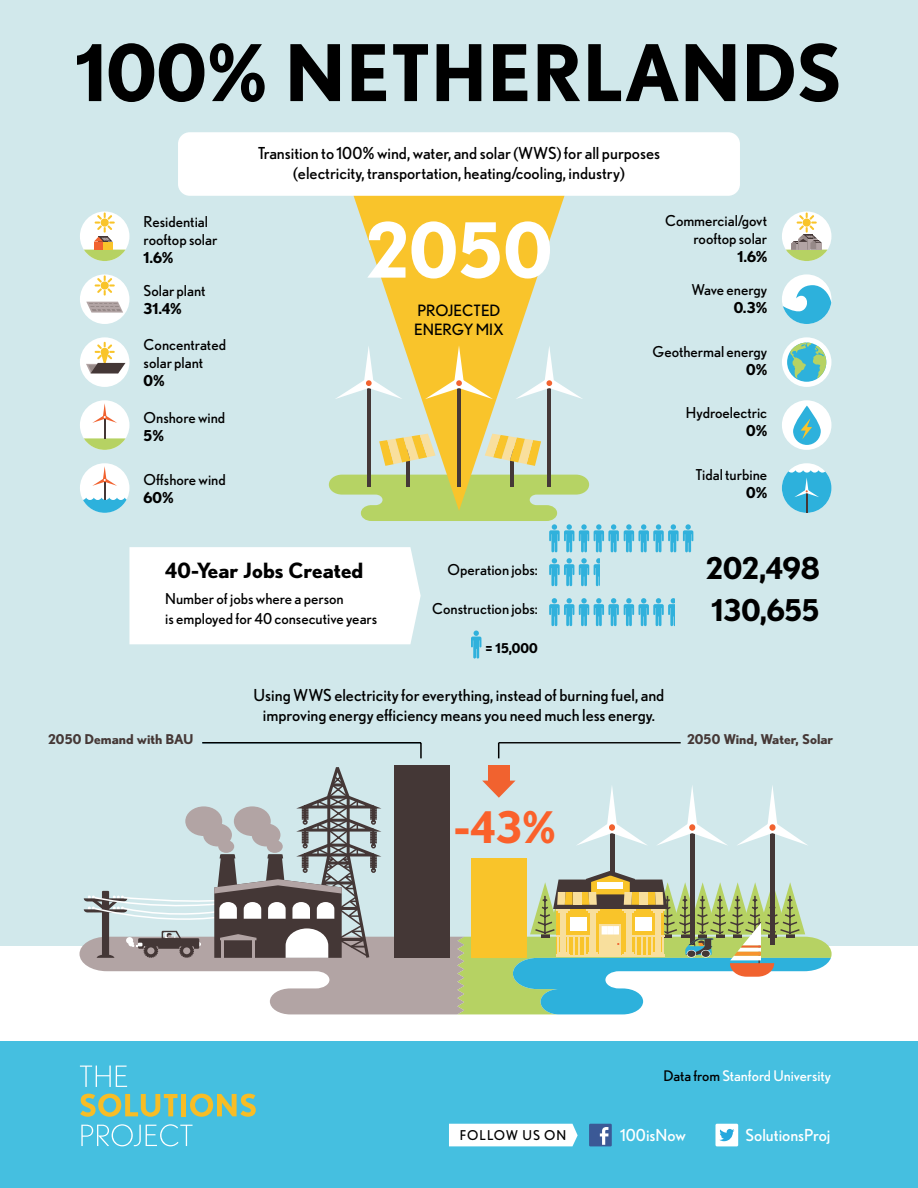
<style>
.page{position:relative;width:918px;height:1188px;background:#fff}
.page>*{position:absolute;margin:0;border:0;box-sizing:border-box;transform-origin:0 0}
.t1{font:700 78px "Nobel";color:#000}
.t2{font:700 75.75px "Nobel";color:#fff}
.t3{font:700 43.5px "Nobel";color:#fa612b}
.t4{font:700 30px/42px "Nobel";letter-spacing:-.005em;color:#000}
.t5{font:700 21px "Nobel";color:#000}
.t6{font:16.5px/19.8px "Nobel";color:#000;text-align:center}
.t7{font:16.5px "Nobel";color:#fff}
.t8{font:15.6px/18.8px "Nobel";color:#000}
.t9{font:15px/18px "Nobel";color:#000}
.t10{font:700 15px "Nobel";color:#000}
.t11{font:14.7px "Nobel";color:#fff}
.t12{font:700 13.5px "Nobel";color:#453836}
.t13{font:13.5px "Nobel";letter-spacing:.08em;color:#000}
.t14{font:700 13.5px "Nobel";color:#000}
.s1{color:#000}
</style>
<div class="page">
<div style="left:0;top:0;width:918px;height:945px;background:#d1e8eb"></div>
<hr style="left:202px;top:742px;width:219px;height:2px;background:#000">
<hr style="left:499px;top:742px;width:182px;height:1px;background:#000">
<svg style="left:80px;top:743px;width:752px;height:271px"></svg>
<div style="left:0;top:1042px;width:918px;height:146px;background:#45bfe0"></div>
<svg style="left:80px;top:1066px;width:47px;height:21px"></svg>
<svg style="left:80px;top:1094px;width:98px;height:23px"></svg>
<div style="left:181px;top:1094px;width:5px;height:22px;background:#f7bd26"></div>
<svg style="left:190px;top:1094px;width:66px;height:23px"></svg>
<svg style="left:81px;top:1124px;width:112px;height:22px"></svg>
<svg style="left:353px;top:196px;width:212px;height:146px;fill:#f9c42b"></svg>
<div style="left:178px;top:132px;width:562px;height:64px;background:#fff;border-radius:12px"></div>
<div style="left:80px;top:212px;width:49px;height:49px;background:#fff;border-radius:50%"></div>
<svg style="left:84px;top:250px;width:41px;height:11px"></svg>
<div style="left:94px;top:242px;width:9px;height:8px;background:#f1622f"></div>
<div style="left:103px;top:242px;width:10px;height:8px;background:#f9c42a"></div>
<svg style="left:94px;top:213px;width:21px;height:29px"></svg>
<div style="left:80px;top:274px;width:49px;height:50px;background:#fff;border-radius:50%"></div>
<svg style="left:95px;top:275px;width:20px;height:21px"></svg>
<svg style="left:86px;top:302px;width:37px;height:11px"></svg>
<div style="left:80px;top:337px;width:49px;height:50px;background:#fff;border-radius:50%"></div>
<div style="left:80px;top:400px;width:49px;height:50px;background:#fff;border-radius:50%"></div>
<div style="left:80px;top:463px;width:49px;height:50px;background:#fff;border-radius:50%"></div>
<div style="left:782px;top:212px;width:49px;height:49px;background:#fff;border-radius:50%"></div>
<svg style="left:786px;top:213px;width:42px;height:48px"></svg>
<div style="left:782px;top:274px;width:49px;height:50px;background:#fff;border-radius:50%"></div>
<svg style="left:783px;top:285px;width:48px;height:39px"></svg>
<div style="left:782px;top:337px;width:49px;height:50px;background:#fff;border-radius:50%"></div>
<svg style="left:787px;top:343px;width:39px;height:39px"></svg>
<svg style="left:790px;top:343px;width:36px;height:36px"></svg>
<div style="left:782px;top:400px;width:49px;height:50px;background:#fff;border-radius:50%"></div>
<svg style="left:793px;top:406px;width:28px;height:39px"></svg>
<svg style="left:801px;top:418px;width:11px;height:21px"></svg>
<div style="left:782px;top:463px;width:49px;height:50px;background:#fff;border-radius:50%"></div>
<svg style="left:782px;top:470px;width:49px;height:43px"></svg>
<div style="left:449px;top:1124px;width:129px;height:22px;background:#fff"></div>
<div style="left:589px;top:1124px;width:23px;height:22px;background:#3b5996"></div>
<svg style="left:600px;top:1127px;width:9px;height:18px"></svg>
<div style="left:716px;top:1124px;width:22px;height:22px;background:#fff;border-radius:2px"></div>
<svg style="left:719px;top:1129px;width:15px;height:12px"></svg>
<svg style="left:83px;top:342px;width:610px;height:317px"></svg>
<div style="left:463px;top:802px;width:85px;height:56px;background:#d1e8eb"></div>
<h1 class="t1" style="left:75px;top:26px;width:769px">100% NETHERLANDS</h1>
<p class="t9" style="left:144px;top:212px;width:75px">Residential rooftop solar</p>
<p class="t10" style="left:144px;top:248px;width:31px">1.6%</p>
<p class="t9" style="left:144px;top:281px;width:63px">Solar plant</p>
<p class="t10" style="left:144px;top:299px;width:40px">31.4%</p>
<p class="t9" style="left:144px;top:335px;width:84px">Concentrated solar plant</p>
<p class="t10" style="left:144px;top:371px;width:23px">0%</p>
<p class="t9" style="left:144px;top:409px;width:83px">Onshore wind</p>
<p class="t10" style="left:144px;top:427px;width:22px">5%</p>
<p class="t9" style="left:144px;top:470px;width:84px">Offshore wind</p>
<p class="t10" style="left:144px;top:488px;width:32px">60%</p>
<p class="t6" style="left:258px;top:143px;width:404px">Transition to 100% wind, water, and solar (WWS) for all purposes (electricity, transportation, heating/cooling, industry)</p>
<h2 class="t2" style="left:366px;top:205px;width:188px">2050</h2>
<p class="t8" style="left:414px;top:301px;width:91px">PROJECTED<br>ENERGY MIX</p>
<p class="t9" style="left:665px;top:212px;width:104px;text-align:right">Commercial/govt rooftop solar</p>
<p class="t10" style="left:738px;top:248px;width:31px">1.6%</p>
<p class="t9" style="left:692px;top:281px;width:77px">Wave energy</p>
<p class="t10" style="left:734px;top:299px;width:35px">0.3%</p>
<p class="t9" style="left:653px;top:342px;width:116px">Geothermal energy</p>
<p class="t10" style="left:746px;top:360px;width:23px">0%</p>
<p class="t9" style="left:686px;top:404px;width:83px">Hydroelectric</p>
<p class="t10" style="left:746px;top:422px;width:23px">0%</p>
<p class="t9" style="left:696px;top:465px;width:73px">Tidal turbine</p>
<p class="t10" style="left:746px;top:483px;width:23px">0%</p>
<h3 class="t5" style="left:165px;top:558px;width:200px">40-Year Jobs Created</h3>
<p class="t9" style="left:165px;top:589px;width:214px;line-height:19.5px">Number of jobs where a person<br>is employed for 40 consecutive years</p>
<p class="t9" style="left:448px;top:561px;width:92px">Operation jobs:</p>
<p class="t9" style="left:432px;top:600px;width:107px">Construction jobs:</p>
<p class="t14" style="left:486px;top:640px;width:54px">= 15,000</p>
<p class="t6" style="left:254px;top:685px;width:412px">Using WWS electricity for everything, instead of burning fuel, and improving energy efficiency means you need much less energy.</p>
<h3 class="t4" style="left:706px;top:547px;width:116px">202,498<br>130,655</h3>
<p class="t12" style="left:48px;top:731px;width:147px">2050 Demand with BAU</p>
<p class="t12" style="left:687px;top:731px;width:148px">2050 Wind, Water, Solar</p>
<h3 class="t3" style="left:454px;top:801px;width:103px">-43%</h3>
<p class="t11" style="left:664px;top:1066px;width:169px"><span class="s1">Data from</span> Stanford University</p>
<p class="t13" style="left:460px;top:1127px;width:108px">FOLLOW US ON</p>
<p class="t7" style="left:620px;top:1125px;width:67px">100isNow</p>
<p class="t7" style="left:746px;top:1125px;width:86px">SolutionsProj</p>
</div>
